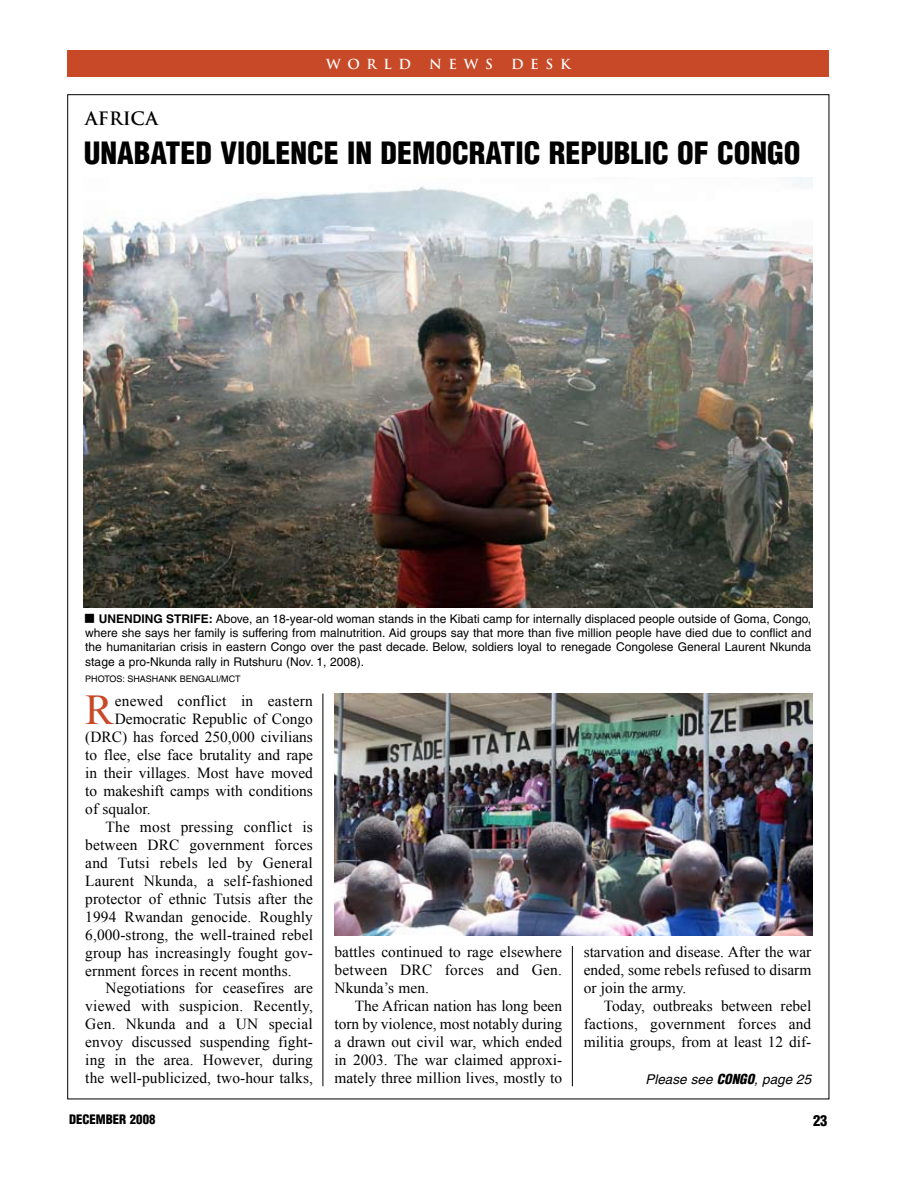
<style>
.page{position:relative;width:918px;height:1188px;background:#fff}
.page>*{position:absolute;margin:0;border:0;box-sizing:border-box;transform-origin:0 0}
.t1{font:42.6px "Times New Roman";color:#c84927}
.t2{font:900 condensed 30px "Helvetica";color:#000}
.t3{font:700 18px "Trajan";color:#000}
.t4{font:15.3px/18px "Times New Roman";letter-spacing:.005em;color:#000;text-align:justify}
.t5{font:900 condensed 14.7px "Helvetica";color:#000}
.t6{font:italic 13.5px "Helvetica";color:#000}
.t7{font:700 13.5px "Trajan Pro";letter-spacing:.5em;color:#fff}
.t8{font:900 condensed 12.75px "Helvetica";color:#000}
.t9{font:12px/14.2px "Helvetica";color:#000;text-align:justify}
.t10{font:700 12px "Helvetica";color:#000}
.t11{font:9px "Helvetica";color:#000}
.s1{font-weight:700}
.s2{font-weight:900;font-stretch:condensed}
</style>
<div class="page">
<div style="left:68px;top:50px;width:761px;height:27px;background:#c84927"></div>
<hr style="left:323px;top:694px;width:1px;height:392px;background:#000">
<hr style="left:572px;top:946px;width:1px;height:140px;background:#000">
<img style="left:84px;top:177px;width:729px;height:430px">
<img style="left:334px;top:694px;width:479px;height:242px">
<p class="t7" style="left:326px;top:55px;width:87px">WORLD</p>
<p class="t7" style="left:429px;top:55px;width:66px">NEWS</p>
<p class="t7" style="left:511px;top:55px;width:61px">DESK</p>
<p class="t3" style="left:85px;top:107px;width:74px">AFRICA</p>
<h2 class="t2" style="left:84px;top:134px;width:700px">UNABATED VIOLENCE IN DEMOCRATIC REPUBLIC OF CONGO</h2>
<p class="t9" style="left:85px;top:611px;width:728px;text-indent:124px"><span class="s1">:</span> Above, an 18-year-old woman stands in the Kibati camp for internally displaced people outside of Goma, Congo, where she says her family is suffering from malnutrition. Aid groups say that more than five million people have died due to conflict and the humanitarian crisis in eastern Congo over the past decade. Below, soldiers loyal to renegade Congolese General Laurent Nkunda stage a pro-Nkunda rally in Rutshuru (Nov. 1, 2008).</p>
<p class="t11" style="left:85px;top:674px;width:157px">photos : Shas hank Ben gali/MCT</p>
<p class="t10" style="left:99px;top:611px;width:9px">UNENDING</p>
<p class="t10" style="left:166px;top:611px;width:8px">STRIFE</p>
<h1 class="t1" style="left:85px;top:681px;width:30px">R</h1>
<p class="t4" style="left:115px;top:691px;width:200px">enewed conflict in eastern</p>
<p class="t4" style="left:115px;top:709px;width:200px">Democratic Republic of Congo</p>
<p class="t4" style="left:85px;top:727px;width:229px">(DRC) has forced 250,000 civilians</p>
<p class="t4" style="left:85px;top:745px;width:229px">to flee, else face brutality and rape</p>
<p class="t4" style="left:85px;top:763px;width:229px">in their villages. Most have moved</p>
<p class="t4" style="left:85px;top:781px;width:229px">to makeshift camps with conditions</p>
<p class="t4" style="left:85px;top:799px;width:67px">of squalor.</p>
<p class="t4" style="left:106px;top:817px;width:209px">The most pressing conflict is</p>
<p class="t4" style="left:85px;top:835px;width:229px">between DRC government forces</p>
<p class="t4" style="left:85px;top:853px;width:229px">and Tutsi rebels led by General</p>
<p class="t4" style="left:85px;top:871px;width:229px">Laurent Nkunda, a self-fashioned</p>
<p class="t4" style="left:85px;top:889px;width:229px">protector of ethnic Tutsis after the</p>
<p class="t4" style="left:85px;top:907px;width:229px">1994 Rwandan genocide. Roughly</p>
<p class="t4" style="left:85px;top:925px;width:229px">6,000-strong, the well-trained rebel</p>
<p class="t4" style="left:85px;top:943px;width:229px">group has increasingly fought gov-</p>
<p class="t4" style="left:85px;top:961px;width:208px">ernment forces in recent months.</p>
<p class="t4" style="left:106px;top:979px;width:209px">Negotiations for ceasefires are</p>
<p class="t4" style="left:85px;top:997px;width:229px">viewed with suspicion. Recently,</p>
<p class="t4" style="left:85px;top:1015px;width:229px">Gen. Nkunda and a UN special</p>
<p class="t4" style="left:85px;top:1033px;width:229px">envoy discussed suspending fight-</p>
<p class="t4" style="left:85px;top:1051px;width:229px">ing in the area. However, during</p>
<p class="t4" style="left:85px;top:1069px;width:229px">the well-publicized, two-hour talks,</p>
<p class="t4" style="left:335px;top:943px;width:229px">battles continued to rage elsewhere between DRC forces and Gen.<br>Nkunda’s men.</p>
<p class="t4" style="left:335px;top:997px;width:229px;text-indent:20px">The African nation has long been torn by violence, most notably during a drawn out civil war, which ended in 2003. The war claimed approxi&shy;mately three million lives, mostly to</p>
<p class="t4" style="left:584px;top:943px;width:229px">starvation and disease. After the war ended, some rebels refused to disarm or join the army.</p>
<p class="t4" style="left:584px;top:997px;width:229px;text-indent:20px">Today, outbreaks between rebel factions, government forces and militia groups, from at least 12 dif-</p>
<p class="t6" style="left:645px;top:1072px;width:167px">Please see <span class="s2">CONGO</span>, page 25</p>
<p class="t8" style="left:69px;top:1112px;width:88px">DECEMBER 2008</p>
<p class="t5" style="left:813px;top:1111px;width:15px">23</p>
</div>
